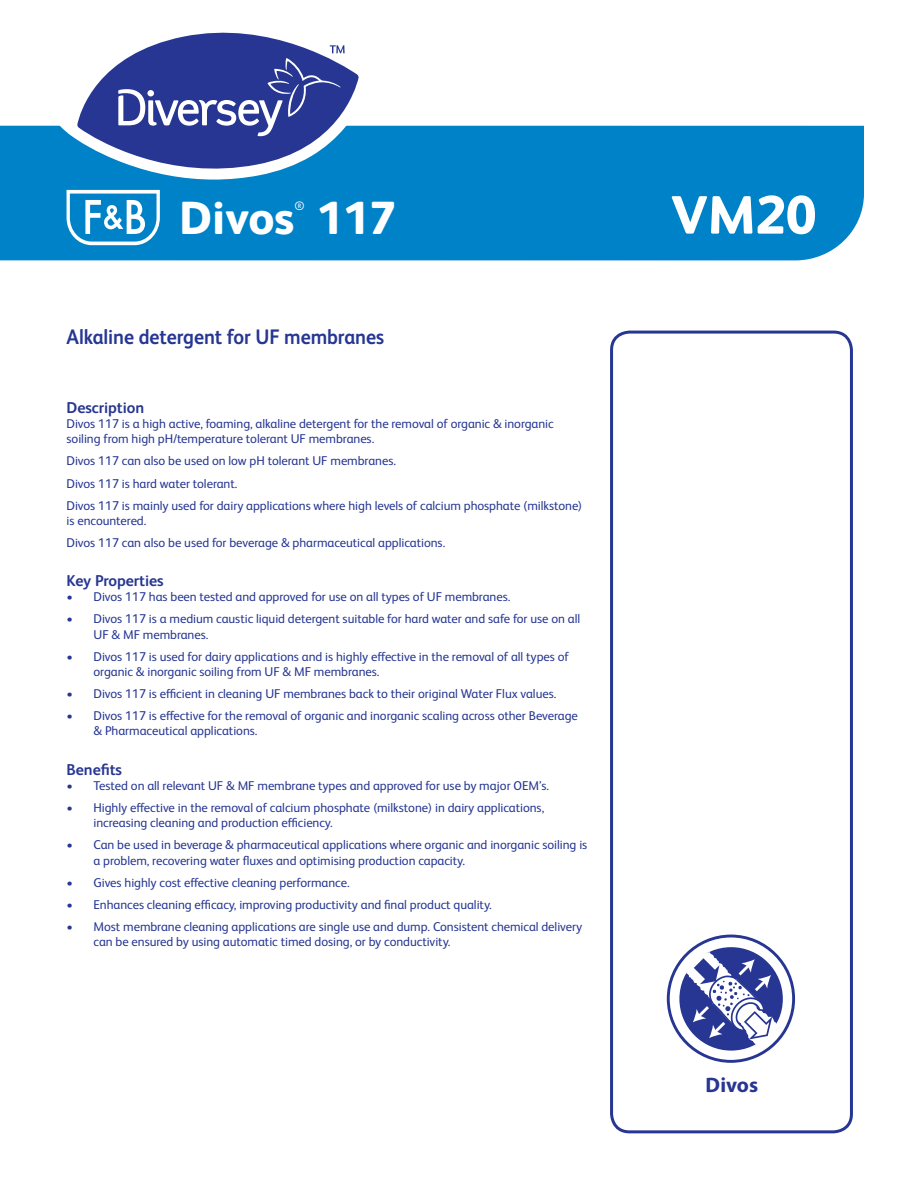
<style>
.page{position:relative;width:918px;height:1188px;background:#fff}
.page>*{position:absolute;margin:0;border:0;box-sizing:border-box;transform-origin:0 0}
.t1{font:800 54px "FS Albert Pro";color:#fff}
.Fancy_Name_page_1{font:800 46.5px "FS Albert Pro";color:#fff}
.t2{font:700 21px "FS Albert Pro";letter-spacing:-.005em;color:#263692;scale:.93 1}
.t3{font:700 21px "Myriad Pro";color:#263692}
.t4{font:700 15.75px "FS Albert Pro";letter-spacing:-.005em;color:#263692}
.t5{font:12.75px/15.3px "FS Albert Pro";letter-spacing:-.005em;color:#263692}
.Fancy_Name_page_1-2{font:12.3px "FS Albert Pro";color:#fff}
</style>
<div class="page">
<div style="left:0;top:126px;width:864px;height:134px;background:#0082c8"></div>
<div style="left:610px;top:331px;width:243px;height:802px;border:3px solid #263692;border-radius:18px"></div>
<svg style="left:57px;top:125px;width:317px;height:55px;background:#148ccc"></svg>
<svg style="left:77px;top:32px;width:282px;height:149px"></svg>
<svg style="left:118px;top:45px;width:227px;height:91px;background:#4b58a4"></svg>
<svg style="left:67px;top:190px;width:93px;height:55px"></svg>
<svg style="left:667px;top:935px;width:128px;height:128px"></svg>
<p class="Fancy_Name_page_1" style="left:179px;top:181px;width:117px">Divos</p>
<p class="Fancy_Name_page_1-2" style="left:294px;top:197px;width:12px">®</p>
<p class="Fancy_Name_page_1" style="left:316px;top:181px;width:81px">117</p>
<p class="t1" style="left:671px;top:173px;width:147px">VM20</p>
<p class="t2" style="left:67px;top:322px;width:343px">Alkaline detergent for UF membranes</p>
<p class="t4" style="left:67px;top:396px;width:79px">Description</p>
<p class="t5" style="left:67px;top:415px;width:489px">Divos 117 is a high active, foaming, alkaline detergent for the removal of organic &amp; inorganic soiling from high pH/temperature tolerant UF membranes.</p>
<p class="t5" style="left:67px;top:452px;width:331px">Divos 117 can also be used on low pH tolerant UF membranes.</p>
<p class="t5" style="left:67px;top:475px;width:172px">Divos 117 is hard water tolerant.</p>
<p class="t5" style="left:67px;top:497px;width:517px">Divos 117 is mainly used for dairy applications where high levels of calcium phosphate (milkstone) is encountered.</p>
<p class="t5" style="left:67px;top:534px;width:380px">Divos 117 can also be used for beverage &amp; pharmaceutical applications.</p>
<p class="t4" style="left:67px;top:570px;width:99px">Key Properties</p>
<p class="t5" style="left:67px;top:588px;width:445px">• Divos 117 has been tested and approved for use on all types of UF membranes.</p>
<p class="t5" style="left:94px;top:610px;width:488px;text-indent:-27px">• Divos 117 is a medium caustic liquid detergent suitable for hard water and safe for use on all<br>UF &amp; MF membranes.</p>
<p class="t5" style="left:94px;top:648px;width:477px;text-indent:-27px">• Divos 117 is used for dairy applications and is highly effective in the removal of all types of organic &amp; inorganic soiling from UF &amp; MF membranes.</p>
<p class="t5" style="left:67px;top:685px;width:491px">• Divos 117 is efficient in cleaning UF membranes back to their original Water Flux values.</p>
<p class="t5" style="left:94px;top:707px;width:486px;text-indent:-27px">• Divos 117 is effective for the removal of organic and inorganic scaling across other Beverage &amp; Pharmaceutical applications.</p>
<p class="t4" style="left:67px;top:758px;width:57px">Benefits</p>
<p class="t5" style="left:67px;top:777px;width:484px">• Tested on all relevant UF &amp; MF membrane types and approved for use by major OEM’s.</p>
<p class="t5" style="left:94px;top:799px;width:452px;text-indent:-27px">• Highly effective in the removal of calcium phosphate (milkstone) in dairy applications, increasing cleaning and production efficiency.</p>
<p class="t5" style="left:94px;top:836px;width:495px;text-indent:-27px">• Can be used in beverage &amp; pharmaceutical applications where organic and inorganic soiling is a problem, recovering water fluxes and optimising production capacity.</p>
<p class="t5" style="left:67px;top:874px;width:285px">• Gives highly cost effective cleaning performance.</p>
<p class="t5" style="left:67px;top:896px;width:427px">• Enhances cleaning efficacy, improving productivity and final product quality.</p>
<p class="t5" style="left:94px;top:918px;width:490px;text-indent:-27px">• Most membrane cleaning applications are single use and dump. Consistent chemical delivery can be ensured by using automatic timed dosing, or by conductivity.</p>
<p class="t3" style="left:706px;top:1071px;width:54px">Divos</p>
</div>
